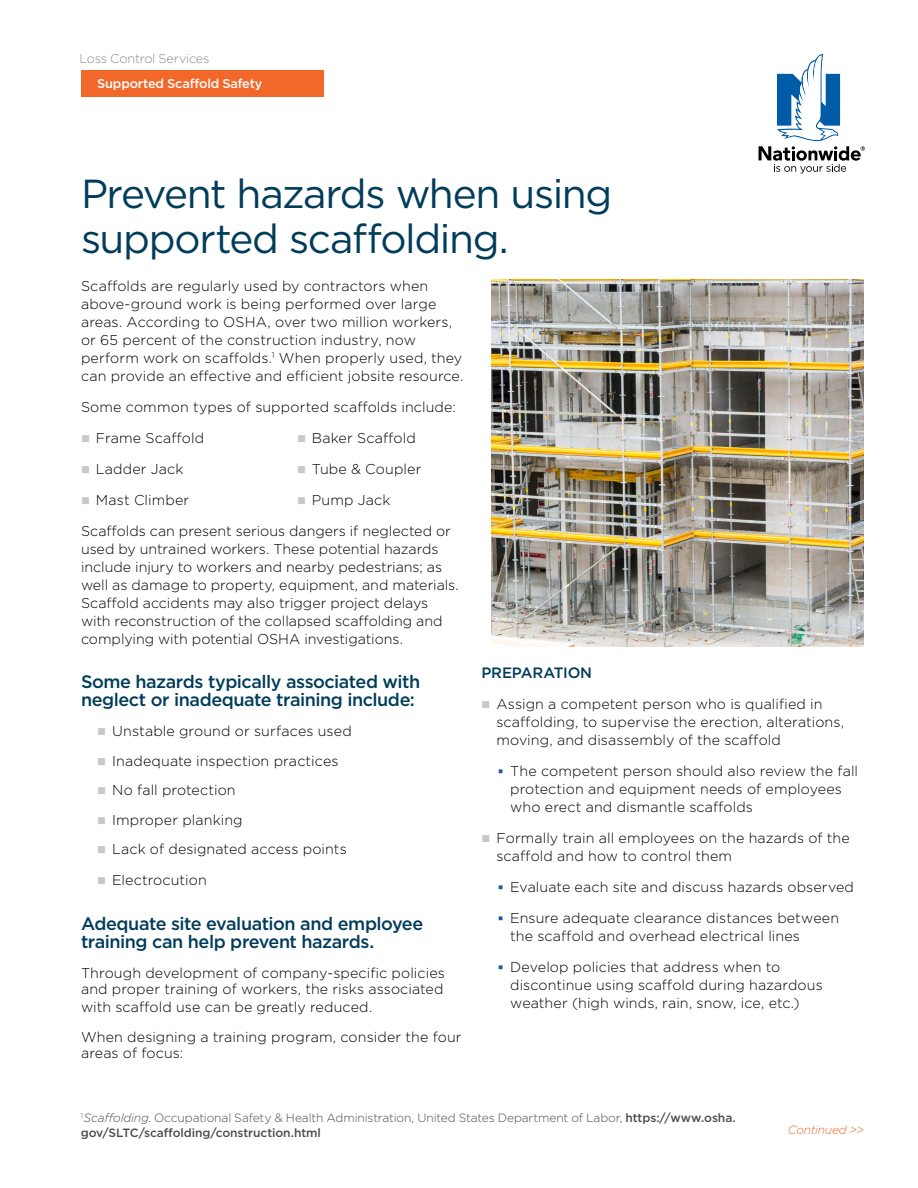
<style>
.page{position:relative;width:918px;height:1188px;background:#fff}
.page>*{position:absolute;margin:0;border:0;box-sizing:border-box;transform-origin:0 0}
.t1{font:40.5px/45px "Gotham";letter-spacing:-.035em;color:#013c5b}
.Subhead__Main{font:500 18px/18px "Gotham";letter-spacing:-.025em;color:#013c5b}
.Body_Text{font:500 15px "Gotham";letter-spacing:-.015em;color:#013c5b}
.Body_Text-2{font:300 14.25px/18px "Gotham";letter-spacing:.005em;color:#000}
.Body_Text_-_Small_Bu{font:300 14.25px/18px "Gotham";letter-spacing:.005em;color:#000}
.t2{font:500 12.75px "Gotham";letter-spacing:-.015em;color:#fff}
.t3{font:300 12.75px "Gotham";letter-spacing:-.02em;color:#8a8a8d}
.t4{font:300 12px/15px "Gotham";letter-spacing:-.01em;color:#4d4d4f}
.t5{font:italic 300 12px "Gotham";letter-spacing:-.02em;color:#f2682a}
.s1{color:#cac8c7}
.s2{color:#1657a4}
.s3{font-style:italic}
.s4{font-weight:500}
</style>
<div class="page">
<img style="left:491px;top:280px;width:373px;height:366px">
<svg style="left:759px;top:54px;width:106px;height:119px"></svg>
<div style="left:81px;top:70px;width:243px;height:27px;background:#f2682a"></div>
<p class="t3" style="left:80px;top:50px;width:131px">Loss Control Services</p>
<p class="t2" style="left:97px;top:75px;width:167px">Supported Scaffold Safety</p>
<h1 class="t1" style="left:81px;top:170px;width:533px">Prevent hazards when using supported scaffolding.</h1>
<p class="Body_Text-2" style="left:81px;top:277px;width:384px">Scaffolds are regularly used by contractors when above-ground work is being performed over large areas. According to OSHA, over two million workers, or 65 percent of the construction industry, now perform work on scaffolds.<sup>1</sup> When properly used, they can provide an effective and efficient jobsite resource.</p>
<p class="Body_Text-2" style="left:81px;top:398px;width:376px">Some common types of supported scaffolds include:</p>
<p class="Body_Text-2" style="left:81px;top:429px;width:125px"><span class="s1">■</span> Frame Scaffold</p>
<p class="Body_Text-2" style="left:297px;top:429px;width:120px"><span class="s1">■</span> Baker Scaffold</p>
<p class="Body_Text-2" style="left:81px;top:460px;width:104px"><span class="s1">■</span> Ladder Jack</p>
<p class="Body_Text-2" style="left:297px;top:460px;width:126px"><span class="s1">■</span> Tube &amp; Coupler</p>
<p class="Body_Text-2" style="left:81px;top:490px;width:110px"><span class="s1">■</span> Mast Climber</p>
<p class="Body_Text-2" style="left:297px;top:490px;width:95px"><span class="s1">■</span> Pump Jack</p>
<p class="Body_Text-2" style="left:81px;top:521px;width:379px">Scaffolds can present serious dangers if neglected or used by untrained workers. These potential hazards include injury to workers and nearby pedestrians; as well as damage to property, equipment, and materials.<br>Scaffold accidents may also trigger project delays with reconstruction of the collapsed scaffolding and complying with potential OSHA investigations.</p>
<p class="Subhead__Main" style="left:81px;top:673px;width:341px">Some hazards typically associated with neglect or inadequate training include:</p>
<p class="Body_Text_-_Small_Bu" style="left:97px;top:722px;width:256px"><span class="s1">■</span> Unstable ground or surfaces used</p>
<p class="Body_Text_-_Small_Bu" style="left:97px;top:751px;width:243px"><span class="s1">■</span> Inadequate inspection practices</p>
<p class="Body_Text_-_Small_Bu" style="left:97px;top:781px;width:140px"><span class="s1">■</span> No fall protection</p>
<p class="Body_Text_-_Small_Bu" style="left:97px;top:810px;width:147px"><span class="s1">■</span> Improper planking</p>
<p class="Body_Text_-_Small_Bu" style="left:97px;top:840px;width:251px"><span class="s1">■</span> Lack of designated access points</p>
<p class="Body_Text_-_Small_Bu" style="left:97px;top:871px;width:111px"><span class="s1">■</span> Electrocution</p>
<p class="Subhead__Main" style="left:81px;top:914px;width:344px">Adequate site evaluation and employee training can help prevent hazards.</p>
<p class="Body_Text-2" style="left:81px;top:964px;width:365px;line-height:16.5px">Through development of company-specific policies and proper training of workers, the risks associated</p>
<p class="Body_Text-2" style="left:81px;top:998px;width:293px">with scaffold use can be greatly reduced.</p>
<p class="Body_Text-2" style="left:81px;top:1028px;width:382px;line-height:16.5px">When designing a training program, consider the four areas of focus:</p>
<p class="Body_Text" style="left:482px;top:663px;width:112px">PREPARATION</p>
<p class="Body_Text-2" style="left:496px;top:695px;width:349px;text-indent:-15px"><span class="s1">■</span> Assign a competent person who is qualified in scaffolding, to supervise the erection, alterations, moving, and disassembly of the scaffold</p>
<p class="Body_Text_-_Small_Bu" style="left:510px;top:762px;width:349px;text-indent:-13px"><span class="s2">▪</span> The competent person should also review the fall protection and equipment needs of employees who erect and dismantle scaffolds</p>
<p class="Body_Text-2" style="left:496px;top:829px;width:355px;text-indent:-15px"><span class="s1">■</span> Formally train all employees on the hazards of the scaffold and how to control them</p>
<p class="Body_Text_-_Small_Bu" style="left:498px;top:878px;width:358px"><span class="s2">▪</span> Evaluate each site and discuss hazards observed</p>
<p class="Body_Text_-_Small_Bu" style="left:510px;top:909px;width:330px;text-indent:-13px"><span class="s2">▪</span> Ensure adequate clearance distances between the scaffold and overhead electrical lines</p>
<p class="Body_Text_-_Small_Bu" style="left:510px;top:958px;width:314px;text-indent:-13px"><span class="s2">▪</span> Develop policies that address when to discontinue using scaffold during hazardous weather (high winds, rain, snow, ice, etc.)</p>
<p class="t4" style="left:81px;top:1110px;width:656px"><sup>1</sup><span class="s3">Scaffolding</span>. Occupational Safety &amp; Health Administration, United States Department of Labor, <span class="s4">https://www.osha. gov/SLTC/scaffolding/construction.html</span></p>
<p class="t5" style="left:788px;top:1122px;width:78px">Continued &gt;&gt;</p>
</div>
